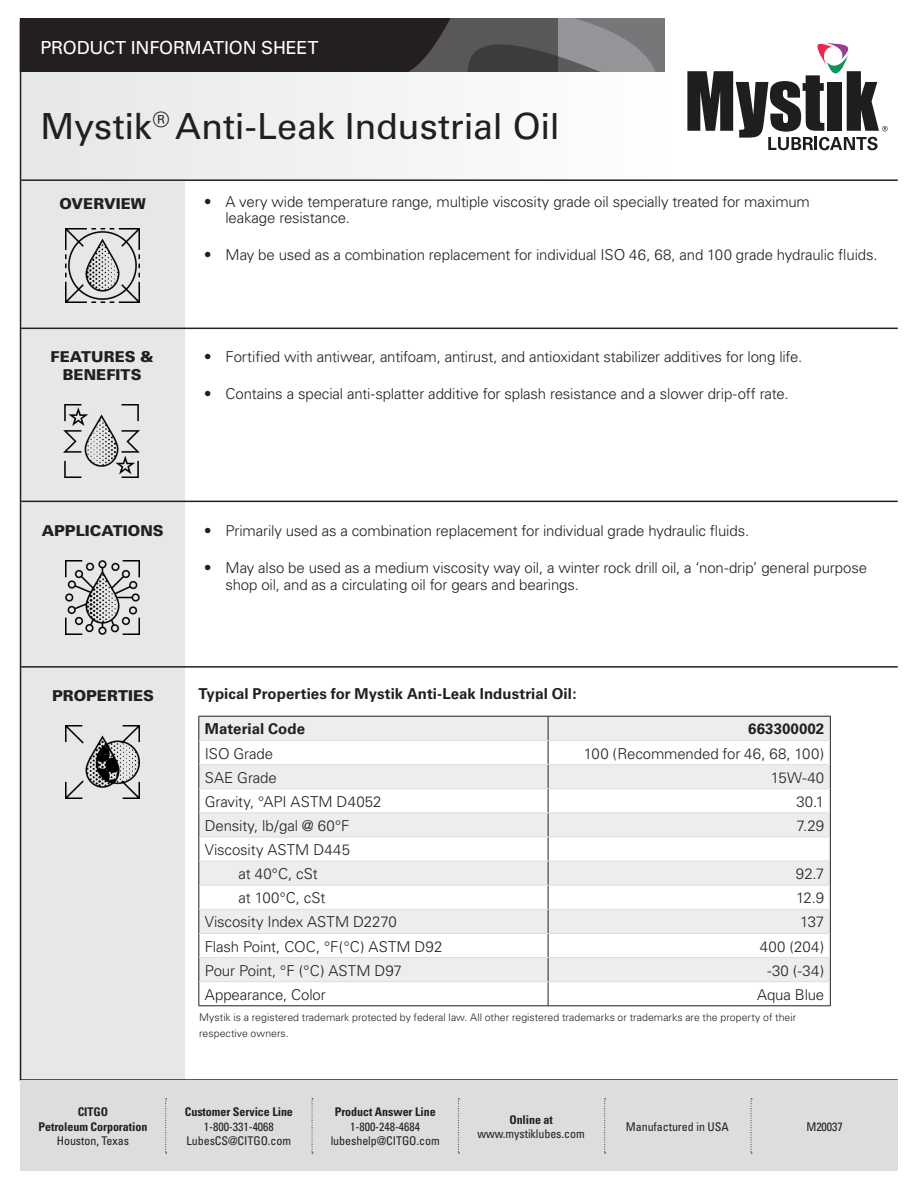
<style>
.page{position:relative;width:918px;height:1188px;background:#fff}
.page>*{position:absolute;margin:0;border:0;box-sizing:border-box;transform-origin:0 0}
.Headers{font:36px "Univers LT Std";letter-spacing:-.005em;color:#231f20}
.Headers-2{font:18px "Univers LT Std";letter-spacing:-.01em;color:#fff}
.t1{font:300 15px/16.5px "Univers";letter-spacing:-.01em;color:#231f20}
.Disclaimers{font:700 15px "Univers";letter-spacing:.005em;color:#231f20}
.Headers-3{font:900 15px/18px "Univers";color:#231f20;text-align:center}
.t2{font:300 15px "Univers";letter-spacing:.01em;color:#231f20}
.t3{font:condensed 12px/14.4px "Univers";letter-spacing:-.005em;color:#231f20;text-align:center}
.t4{font:700 condensed 12px/14.4px "Univers";letter-spacing:-.005em;color:#231f20;text-align:center}
.Disclaimers-2{font:300 10.5px/16.5px "Univers";letter-spacing:.005em;color:#231f20}
.s1{font-weight:400}
.s2{font-weight:700}
</style>
<div class="page">
<div style="left:20px;top:18px;width:382px;height:54px;background:#231f20"></div>
<svg style="left:402px;top:18px;width:263px;height:54px;background:#615f61"></svg>
<div style="left:21px;top:181px;width:164px;height:899px;background:#e6e7e9"></div>
<div style="left:21px;top:72px;width:644px;height:108px;background:#f2f2f3"></div>
<hr style="left:21px;top:179px;width:877px;height:2px;background:#231f20">
<hr style="left:21px;top:328px;width:877px;height:1px;background:#231f20">
<hr style="left:21px;top:501px;width:877px;height:1px;background:#231f20">
<hr style="left:21px;top:666px;width:877px;height:2px;background:#231f20">
<hr style="left:20px;top:1079px;width:878px;height:2px;background:#231f20">
<img style="left:66px;top:228px;width:74px;height:74px">
<img style="left:64px;top:404px;width:76px;height:74px">
<img style="left:66px;top:561px;width:74px;height:73px">
<hr style="left:20px;top:22px;width:1px;height:1059px;background:#231f20">
<div style="left:20px;top:1081px;width:878px;height:90px;background:#dcdddf"></div>
<svg style="left:751px;top:1099px;width:1px;height:55px"></svg>
<svg style="left:604px;top:1099px;width:2px;height:55px"></svg>
<svg style="left:458px;top:1099px;width:1px;height:55px"></svg>
<svg style="left:312px;top:1099px;width:1px;height:55px"></svg>
<svg style="left:165px;top:1099px;width:2px;height:55px"></svg>
<svg style="left:200px;top:717px;width:630px;height:264px;fill:#ededee"></svg>
<hr style="left:199px;top:716px;width:349px;height:1px;background:#231f20">
<hr style="left:548px;top:716px;width:283px;height:1px;background:#231f20">
<svg style="left:199px;top:716px;width:1px;height:290px"></svg>
<svg style="left:548px;top:716px;width:1px;height:290px"></svg>
<svg style="left:830px;top:716px;width:1px;height:290px"></svg>
<hr style="left:199px;top:1006px;width:349px;height:1px;background:#231f20">
<hr style="left:548px;top:1006px;width:283px;height:1px;background:#231f20">
<hr style="left:199px;top:740px;width:349px;height:1px;background:#dcdddf">
<hr style="left:548px;top:740px;width:282px;height:1px;background:#dcdddf">
<hr style="left:199px;top:764px;width:349px;height:1px;background:#dcdddf">
<hr style="left:548px;top:764px;width:282px;height:1px;background:#dcdddf">
<hr style="left:199px;top:788px;width:349px;height:1px;background:#dcdddf">
<hr style="left:548px;top:788px;width:282px;height:1px;background:#dcdddf">
<hr style="left:199px;top:813px;width:349px;height:1px;background:#dcdddf">
<hr style="left:548px;top:813px;width:282px;height:1px;background:#dcdddf">
<hr style="left:199px;top:837px;width:349px;height:1px;background:#dcdddf">
<hr style="left:548px;top:837px;width:282px;height:1px;background:#dcdddf">
<hr style="left:199px;top:861px;width:349px;height:1px;background:#dcdddf">
<hr style="left:548px;top:861px;width:282px;height:1px;background:#dcdddf">
<hr style="left:199px;top:885px;width:349px;height:1px;background:#dcdddf">
<hr style="left:548px;top:885px;width:282px;height:1px;background:#dcdddf">
<hr style="left:199px;top:909px;width:349px;height:1px;background:#dcdddf">
<hr style="left:548px;top:909px;width:282px;height:1px;background:#dcdddf">
<hr style="left:199px;top:933px;width:349px;height:1px;background:#dcdddf">
<hr style="left:548px;top:933px;width:282px;height:1px;background:#dcdddf">
<hr style="left:199px;top:957px;width:349px;height:1px;background:#dcdddf">
<hr style="left:548px;top:957px;width:282px;height:1px;background:#dcdddf">
<hr style="left:199px;top:981px;width:349px;height:1px;background:#dcdddf">
<hr style="left:548px;top:981px;width:282px;height:1px;background:#dcdddf">
<img style="left:66px;top:725px;width:74px;height:74px">
<svg style="left:687px;top:42px;width:201px;height:108px"></svg>
<p class="Headers-2" style="left:40px;top:37px;width:279px">PRODUCT INFORMATION SHEET</p>
<p class="Headers" style="left:40px;top:105px;width:521px">Mystik<sup>®</sup> Anti-Leak Industrial Oil</p>
<p class="Headers-3" style="left:59px;top:195px;width:88px">OVERVIEW</p>
<p class="Headers-3" style="left:51px;top:347px;width:105px">FEATURES &amp;<br>BENEFITS</p>
<p class="t1" style="left:225px;top:193px;width:586px;text-indent:-20px"><span class="s1">•</span> A very wide temperature range, multiple viscosity grade oil specially treated for maximum leakage resistance.</p>
<p class="t1" style="left:205px;top:247px;width:674px"><span class="s1">•</span> May be used as a combination replacement for individual ISO 46, 68, and 100 grade hydraulic fluids.</p>
<p class="t1" style="left:205px;top:348px;width:599px"><span class="s1">•</span> Fortified with antiwear, antifoam, antirust, and antioxidant stabilizer additives for long life.</p>
<p class="t1" style="left:205px;top:385px;width:585px"><span class="s1">•</span> Contains a special anti-splatter additive for splash resistance and a slower drip-off rate.</p>
<p class="Headers-3" style="left:42px;top:522px;width:123px">APPLICATIONS</p>
<p class="t1" style="left:205px;top:523px;width:546px"><span class="s1">•</span> Primarily used as a combination replacement for individual grade hydraulic fluids.</p>
<p class="t1" style="left:225px;top:560px;width:643px;text-indent:-20px"><span class="s1">•</span> May also be used as a medium viscosity way oil, a winter rock drill oil, a ‘non-drip’ general purpose shop oil, and as a circulating oil for gears and bearings.</p>
<p class="Headers-3" style="left:52px;top:686px;width:103px">PROPERTIES</p>
<p class="t4" style="left:39px;top:1105px;width:110px">CITGO<br>Petroleum Corporation<br><span class="s1">Houston, Texas</span></p>
<p class="Disclaimers" style="left:199px;top:685px;width:380px">Typical Properties for Mystik Anti-Leak Industrial Oil:</p>
<p class="Disclaimers" style="left:205px;top:720px;width:102px">Material Code</p>
<p class="Disclaimers" style="left:748px;top:720px;width:78px">663300002</p>
<p class="t1" style="left:205px;top:745px;width:70px">ISO Grade</p>
<p class="t1" style="left:584px;top:745px;width:242px">100 (Recommended for 46, 68, 100)</p>
<p class="t1" style="left:205px;top:769px;width:74px">SAE Grade</p>
<p class="t1" style="left:771px;top:769px;width:55px">15W-40</p>
<p class="t1" style="left:205px;top:793px;width:178px">Gravity, °API ASTM D4052</p>
<p class="t1" style="left:796px;top:793px;width:29px">30.1</p>
<p class="t1" style="left:205px;top:817px;width:146px">Density, lb/gal @ 60°F</p>
<p class="t1" style="left:796px;top:817px;width:29px">7.29</p>
<p class="t2" style="left:205px;top:841px;width:147px">Viscosity ASTM D445</p>
<p class="t1" style="left:239px;top:866px;width:81px">at 40°C, cSt</p>
<p class="t1" style="left:796px;top:866px;width:30px">92.7</p>
<p class="t1" style="left:239px;top:890px;width:88px">at 100°C, cSt</p>
<p class="t1" style="left:796px;top:890px;width:30px">12.9</p>
<p class="t1" style="left:205px;top:914px;width:194px">Viscosity Index ASTM D2270</p>
<p class="t1" style="left:800px;top:914px;width:26px">137</p>
<p class="t1" style="left:205px;top:938px;width:239px">Flash Point, COC, °F(°C) ASTM D92</p>
<p class="t1" style="left:760px;top:938px;width:66px">400 (204)</p>
<p class="t1" style="left:205px;top:962px;width:199px">Pour Point, °F (°C) ASTM D97</p>
<p class="t1" style="left:767px;top:962px;width:58px">-30 (-34)</p>
<p class="t1" style="left:205px;top:986px;width:123px">Appearance, Color</p>
<p class="t1" style="left:757px;top:986px;width:69px">Aqua Blue</p>
<p class="Disclaimers-2" style="left:199px;top:1009px;width:599px">Mystik is a registered trademark protected by federal law. All other registered trademarks or trademarks are the property of their respective owners.</p>
<p class="t4" style="left:185px;top:1105px;width:110px">Customer Service Line</p>
<p class="t3" style="left:204px;top:1119px;width:71px">1-800-331-4068</p>
<p class="t3" style="left:187px;top:1133px;width:106px">LubesCS@CITGO.com</p>
<p class="t3" style="left:331px;top:1105px;width:111px"><span class="s2">Product Answer Line<br></span>1-800-248-4684 lubeshelp@CITGO.com</p>
<p class="t3" style="left:478px;top:1112px;width:109px"><span class="s2">Online at </span>www.mystiklubes.com</p>
<p class="t3" style="left:806px;top:1119px;width:38px">M20037</p>
<p class="t3" style="left:626px;top:1120px;width:104px">Manufactured in USA</p>
</div>
